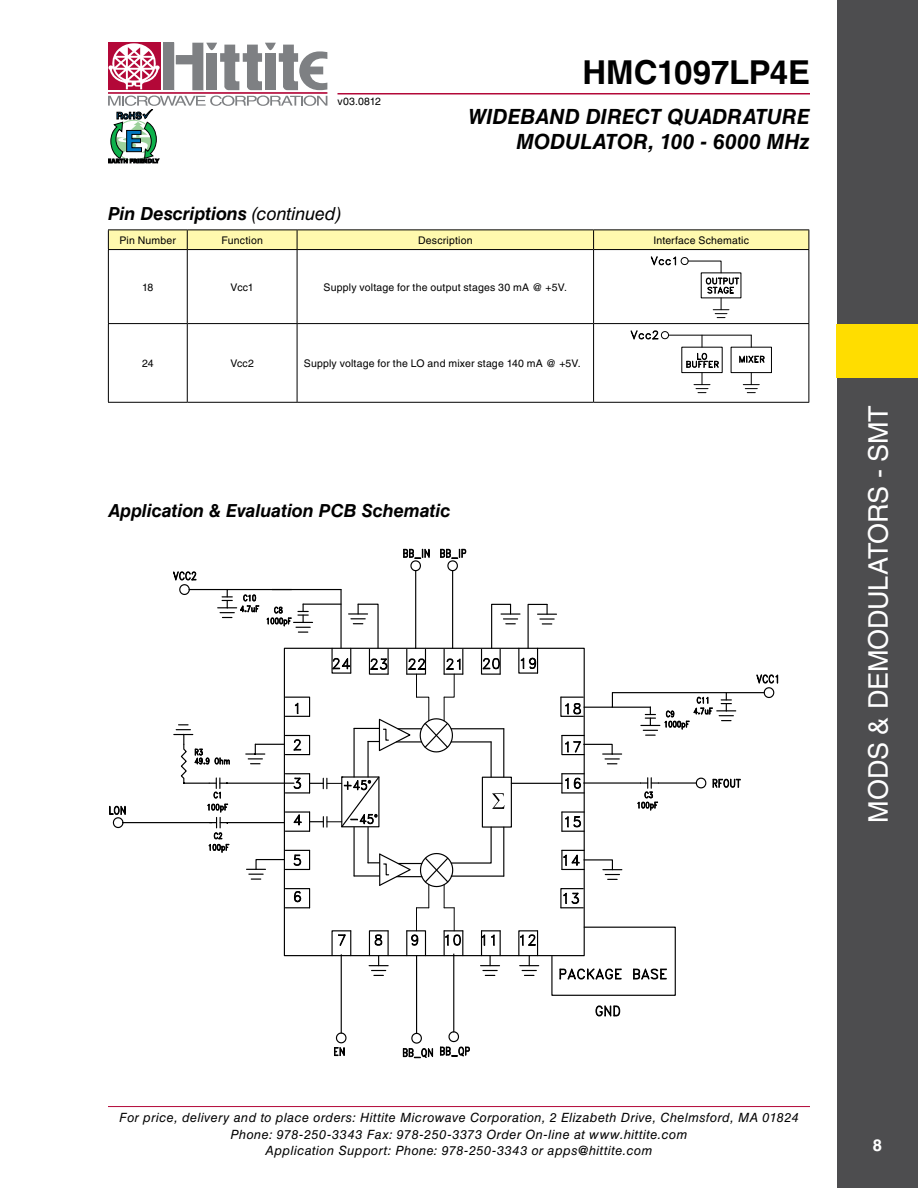
<style>
.page{position:relative;width:918px;height:1188px;background:#fff}
.page>*{position:absolute;margin:0;border:0;box-sizing:border-box;transform-origin:0 0}
.t1{font:700 33px "Helvetica LT Std";letter-spacing:-.01em;color:#000}
.t2{font:27px "Helvetica LT Std";letter-spacing:-.005em;color:#fff}
.t3{font:italic 700 21px/25.2px "Helvetica LT Std";color:#000;text-align:right}
.t4{font:italic 700 18px "Helvetica LT Std";letter-spacing:-.005em;color:#000}
.t5{font:700 16.5px "Helvetica LT Std";color:#fff}
.t6{font:italic 12.75px/16.5px "Helvetica LT Std";letter-spacing:.035em;color:#000;text-align:center}
.t7{font:10.5px "Helvetica LT Std";letter-spacing:.015em;color:#000}
.s1{font-weight:400}
</style>
<div class="page">
<div style="left:837px;top:0;width:81px;height:1188px;background:#4d4d4f"></div>
<div style="left:837px;top:324px;width:81px;height:54px;background:#fd0"></div>
<hr style="left:108px;top:1106px;width:702px;height:1px;background:#b30838">
<div style="left:163px;top:43px;width:11px;height:47px;background:#7e8083"></div>
<div style="left:108px;top:43px;width:52px;height:47px;background:#b30838"></div>
<hr style="left:108px;top:92px;width:219px;height:2px;background:#b30838">
<svg style="left:176px;top:43px;width:151px;height:47px"></svg>
<svg style="left:108px;top:43px;width:52px;height:46px"></svg>
<hr style="left:338px;top:93px;width:472px;height:1px;background:#b30838">
<svg style="left:108px;top:96px;width:219px;height:67px"></svg>
<hr style="left:187px;top:250px;width:1px;height:73px;background:#000">
<hr style="left:297px;top:250px;width:1px;height:73px;background:#000">
<hr style="left:593px;top:250px;width:1px;height:73px;background:#000">
<hr style="left:187px;top:324px;width:1px;height:78px;background:#000">
<hr style="left:297px;top:324px;width:1px;height:78px;background:#000">
<hr style="left:593px;top:324px;width:1px;height:78px;background:#000">
<div style="left:108px;top:230px;width:701px;height:19px;background:#fff9ae"></div>
<hr style="left:108px;top:249px;width:79px;height:1px;background:#000">
<hr style="left:108px;top:250px;width:1px;height:73px;background:#000">
<hr style="left:187px;top:249px;width:110px;height:1px;background:#000">
<hr style="left:297px;top:249px;width:297px;height:1px;background:#000">
<hr style="left:594px;top:249px;width:215px;height:1px;background:#000">
<hr style="left:808px;top:250px;width:1px;height:73px;background:#000">
<hr style="left:108px;top:323px;width:79px;height:1px;background:#000">
<hr style="left:108px;top:324px;width:1px;height:78px;background:#000">
<hr style="left:187px;top:323px;width:110px;height:1px;background:#000">
<hr style="left:297px;top:323px;width:297px;height:1px;background:#000">
<hr style="left:594px;top:323px;width:215px;height:1px;background:#000">
<hr style="left:808px;top:324px;width:1px;height:78px;background:#000">
<hr style="left:108px;top:402px;width:79px;height:1px;background:#000">
<hr style="left:187px;top:402px;width:110px;height:1px;background:#000">
<hr style="left:297px;top:402px;width:297px;height:1px;background:#000">
<hr style="left:594px;top:402px;width:215px;height:1px;background:#000">
<svg style="left:651px;top:256px;width:88px;height:62px"></svg>
<svg style="left:739px;top:356px;width:26px;height:7px"></svg>
<svg style="left:630px;top:330px;width:39px;height:10px"></svg>
<hr style="left:669px;top:335px;width:82px;height:1px;background:#000">
<div style="left:731px;top:347px;width:41px;height:26px;border:1px solid #000"></div>
<svg style="left:686px;top:353px;width:33px;height:40px"></svg>
<svg style="left:743px;top:373px;width:16px;height:20px"></svg>
<svg style="left:751px;top:335px;width:1px;height:12px"></svg>
<svg style="left:595px;top:1005px;width:26px;height:12px"></svg>
<hr style="left:612px;top:692px;width:152px;height:1px;background:#000">
<svg style="left:755px;top:674px;width:24px;height:24px"></svg>
<hr style="left:453px;top:954px;width:1px;height:78px;background:#000">
<hr style="left:416px;top:956px;width:1px;height:77px;background:#000">
<svg style="left:402px;top:1031px;width:68px;height:28px"></svg>
<hr style="left:341px;top:955px;width:1px;height:78px;background:#000">
<svg style="left:334px;top:1032px;width:13px;height:25px"></svg>
<svg style="left:109px;top:548px;width:632px;height:448px"></svg>
<p class="t7" style="left:338px;top:95px;width:45px">v03.0812</p>
<h3 class="t4" style="left:108px;top:202px;width:235px">Pin Descriptions <span class="s1">(continued)</span></h3>
<h1 class="t1" style="left:582px;top:53px;width:229px">HMC1097LP4E</h1>
<h3 class="t3" style="left:468px;top:103px;width:343px">WIDEBAND DIRECT QUADRATURE<br>MODULATOR, 100 - 6000 MHz</h3>
<p class="t7" style="left:120px;top:234px;width:58px">Pin Number</p>
<p class="t7" style="left:221px;top:234px;width:43px">Function</p>
<p class="t7" style="left:418px;top:234px;width:56px">Description</p>
<p class="t7" style="left:653px;top:234px;width:97px">Interface Schematic</p>
<p class="t7" style="left:142px;top:281px;width:13px">18</p>
<p class="t7" style="left:231px;top:281px;width:25px">Vcc1</p>
<p class="t7" style="left:324px;top:281px;width:245px">Supply voltage for the output stages 30 mA @ +5V.</p>
<p class="t7" style="left:142px;top:358px;width:13px">24</p>
<p class="t7" style="left:230px;top:358px;width:25px">Vcc2</p>
<p class="t7" style="left:304px;top:358px;width:278px">Supply voltage for the LO and mixer stage 140 mA @ +5V.</p>
<h3 class="t4" style="left:108px;top:499px;width:344px">Application &amp; Evaluation PCB Schematic</h3>
<h2 class="t2" style="left:863px;top:823px;width:419px;rotate:-90deg">MODS &amp; DEMODULATORS - SMT</h2>
<p class="t6" style="left:119px;top:1110px;width:681px">For price, delivery and to place orders: Hittite Microwave Corporation, 2 Elizabeth Drive, Chelmsford, MA 01824<br>Phone: 978-250-3343 Fax: 978-250-3373 Order On-line at www.hittite.com<br>Application Support: Phone: 978-250-3343 or apps@hittite.com</p>
<p class="t5" style="left:873px;top:1135px;width:11px">8</p>
</div>
